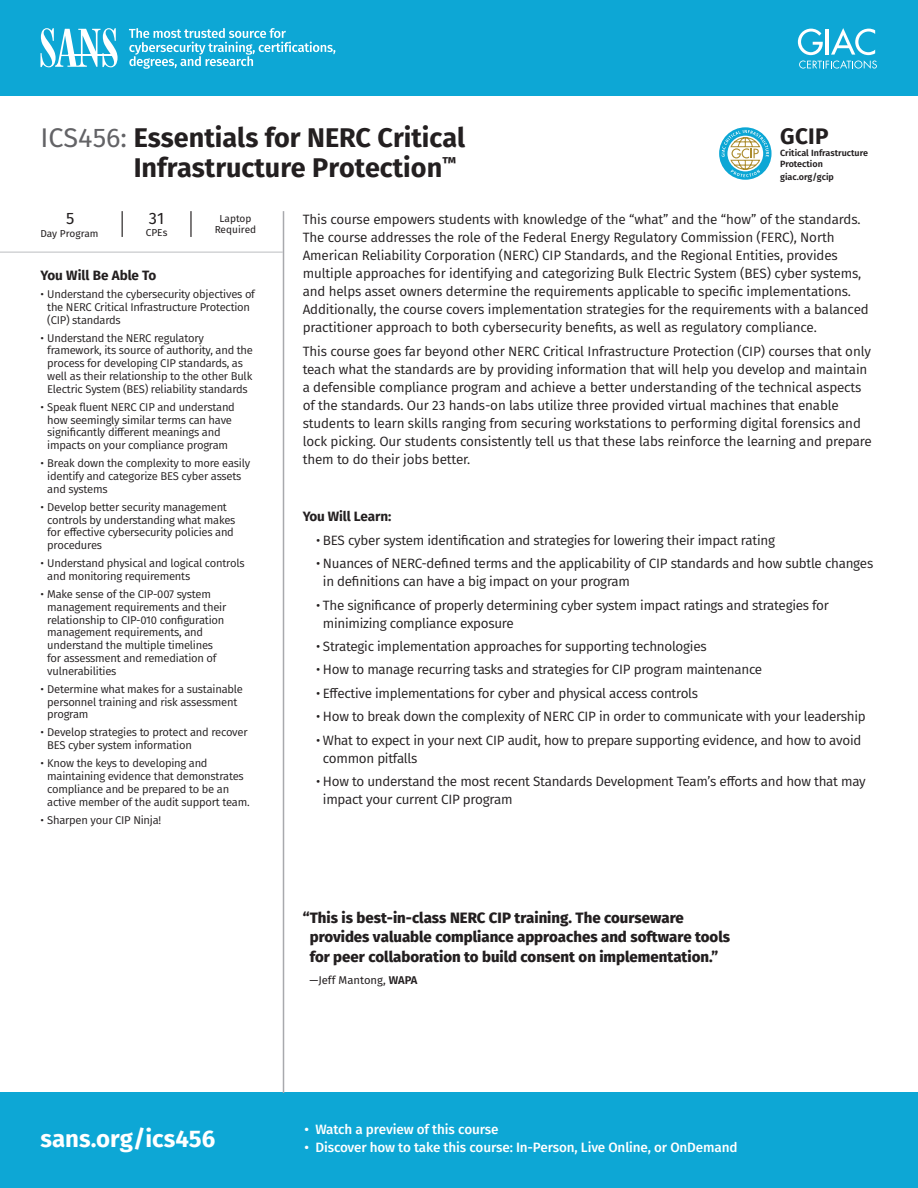
<style>
.page{position:relative;width:918px;height:1188px;background:#fff}
.page>*{position:absolute;margin:0;border:0;box-sizing:border-box;transform-origin:0 0}
.t1{font:700 27px/30px "Fira Sans";color:#231f20}
.t2{font:700 24px "Fira Sans";color:#fff}
.t3{font:700 22.5px "Fira Sans";color:#231f20}
.t4{font:16.5px "Fira Sans";color:#231f20}
.t5{font:800 15px/19.5px "Fira Sans";color:#231f20}
.t6{font:13.5px/18px "Fira Sans";letter-spacing:-.015em;color:#231f20}
.t7{font:500 13.5px "Fira Sans";letter-spacing:-.01em;color:#fff}
.t8{font:700 13.5px "Fira Sans";letter-spacing:-.01em;color:#231f20}
.t9{font:11.25px/12.8px "Fira Sans";letter-spacing:-.02em;color:#231f20}
.t10{font:11.25px "Fira Sans";color:#231f20}
.t11{font:10.05px/10.8px "Fira Sans";color:#231f20;text-align:center}
.t12{font:600 9px/10.5px "Fira Sans";color:#231f20}
.s1{font-weight:400;color:#636366}
.s2{font-weight:600}
</style>
<div class="page">
<div style="left:0;top:0;width:918px;height:95px;background:#0da7d5"></div>
<div style="left:0;top:1093px;width:918px;height:95px;background:#0da7d5"></div>
<svg style="left:122px;top:211px;width:1px;height:26px"></svg>
<hr style="left:190px;top:211px;width:2px;height:26px;background:#231f20">
<hr style="left:0;top:252px;width:283px;height:1px;background:#bcbdc0">
<svg style="left:719px;top:127px;width:53px;height:53px"></svg>
<hr style="left:283px;top:211px;width:1px;height:882px;background:#a8a9ad">
<svg style="left:40px;top:28px;width:78px;height:39px"></svg>
<hr style="left:69px;top:55px;width:47px;height:1px;background:#fff">
<svg style="left:129px;top:28px;width:206px;height:41px"></svg>
<svg style="left:798px;top:28px;width:79px;height:41px"></svg>
<h1 class="t1" style="left:134px;top:122px;width:333px;text-indent:-93px"><span class="s1">ICS456:</span> Essentials for NERC Critical<br>Infrastructure Protection<sup>™</sup></h1>
<p class="t6" style="left:303px;top:210px;width:568px">This course empowers students with knowledge of the “what” and the “how” of the standards.<br>The course addresses the role of the Federal Energy Regulatory Commission (FERC), North American Reliability Corporation (NERC) CIP Standards, and the Regional Entities, provides multiple approaches for identifying and categorizing Bulk Electric System (BES) cyber systems, and helps asset owners determine the requirements applicable to specific implementations.<br>Additionally, the course covers implementation strategies for the requirements with a balanced practitioner approach to both cybersecurity benefits, as well as regulatory compliance.</p>
<p class="t6" style="left:303px;top:342px;width:571px">This course goes far beyond other NERC Critical Infrastructure Protection (CIP) courses that only teach what the standards are by providing information that will help you develop and maintain a defensible compliance program and achieve a better understanding of the technical aspects of the standards. Our 23 hands-on labs utilize three provided virtual machines that enable students to learn skills ranging from securing workstations to performing digital forensics and lock picking. Our students consistently tell us that these labs reinforce the learning and prepare them to do their jobs better.</p>
<h3 class="t3" style="left:780px;top:120px;width:50px">GCIP</h3>
<p class="t12" style="left:780px;top:147px;width:89px">Critical Infrastructure<br>Protection</p>
<p class="t12" style="left:780px;top:171px;width:55px">giac.org/gcip</p>
<p class="t4" style="left:66px;top:206px;width:10px">5</p>
<p class="t11" style="left:40px;top:228px;width:60px">Day Program</p>
<p class="t4" style="left:149px;top:207px;width:17px">31</p>
<p class="t11" style="left:146px;top:227px;width:23px">CPEs</p>
<p class="t11" style="left:215px;top:213px;width:43px">Laptop<br>Required</p>
<p class="t8" style="left:41px;top:266px;width:117px">You Will Be Able To</p>
<p class="t9" style="left:47px;top:288px;width:209px;text-indent:-7px">• Understand the cybersecurity objectives of the NERC Critical Infrastructure Protection (CIP) standards</p>
<p class="t9" style="left:47px;top:331px;width:207px;text-indent:-7px">• Understand the NERC regulatory framework, its source of authority, and the process for developing CIP standards, as well as their relationship to the other Bulk Electric System (BES) reliability standards</p>
<p class="t9" style="left:47px;top:400px;width:189px;text-indent:-7px">• Speak fluent NERC CIP and understand how seemingly similar terms can have significantly different meanings and impacts on your compliance program</p>
<p class="t9" style="left:47px;top:457px;width:204px;text-indent:-7px">• Break down the complexity to more easily identify and categorize BES cyber assets and systems</p>
<p class="t9" style="left:47px;top:500px;width:190px;text-indent:-7px">• Develop better security management controls by understanding what makes for effective cybersecurity policies and procedures</p>
<p class="t9" style="left:47px;top:557px;width:199px;text-indent:-7px">• Understand physical and logical controls and monitoring requirements</p>
<p class="t9" style="left:47px;top:588px;width:181px;text-indent:-7px">• Make sense of the CIP-007 system management requirements and their relationship to CIP-010 configuration management requirements, and understand the multiple timelines for assessment and remediation of vulnerabilities</p>
<p class="t9" style="left:47px;top:682px;width:197px;text-indent:-7px">• Determine what makes for a sustainable personnel training and risk assessment program</p>
<p class="t9" style="left:47px;top:726px;width:202px;text-indent:-7px">• Develop strategies to protect and recover<br>BES cyber system information</p>
<p class="t9" style="left:47px;top:757px;width:204px;text-indent:-7px">• Know the keys to developing and maintaining evidence that demonstrates compliance and be prepared to be an active member of the audit support team.</p>
<p class="t9" style="left:40px;top:813px;width:122px">• Sharpen your CIP Ninja!</p>
<p class="t8" style="left:303px;top:507px;width:90px">You Will Learn:</p>
<p class="t6" style="left:316px;top:531px;width:460px">• BES cyber system identification and strategies for lowering their impact rating</p>
<p class="t6" style="left:323px;top:554px;width:552px;text-indent:-7px">• Nuances of NERC-defined terms and the applicability of CIP standards and how subtle changes in definitions can have a big impact on your program</p>
<p class="t6" style="left:323px;top:596px;width:508px;text-indent:-7px">• The significance of properly determining cyber system impact ratings and strategies for minimizing compliance exposure</p>
<p class="t6" style="left:316px;top:637px;width:392px">• Strategic implementation approaches for supporting technologies</p>
<p class="t6" style="left:316px;top:660px;width:448px">• How to manage recurring tasks and strategies for CIP program maintenance</p>
<p class="t6" style="left:316px;top:684px;width:384px">• Effective implementations for cyber and physical access controls</p>
<p class="t6" style="left:316px;top:707px;width:551px">• How to break down the complexity of NERC CIP in order to communicate with your leadership</p>
<p class="t6" style="left:323px;top:731px;width:540px;text-indent:-7px">• What to expect in your next CIP audit, how to prepare supporting evidence, and how to avoid common pitfalls</p>
<p class="t6" style="left:323px;top:772px;width:544px;text-indent:-7px">• How to understand the most recent Standards Development Team’s efforts and how that may impact your current CIP program</p>
<p class="t5" style="left:310px;top:908px;width:422px;text-indent:-7px">“This is best-in-class NERC CIP training. The courseware provides valuable compliance approaches and software tools for peer collaboration to build consent on implementation.”</p>
<p class="t10" style="left:309px;top:972px;width:110px">—Jeff Mantong, <span class="s2">WAPA</span></p>
<h2 class="t2" style="left:40px;top:1122px;width:176px">sans.org/ics456</h2>
<p class="t7" style="left:305px;top:1120px;width:195px">• Watch a preview of this course</p>
<p class="t7" style="left:305px;top:1138px;width:435px">• Discover how to take this course: In-Person, Live Online, or OnDemand</p>
</div>
